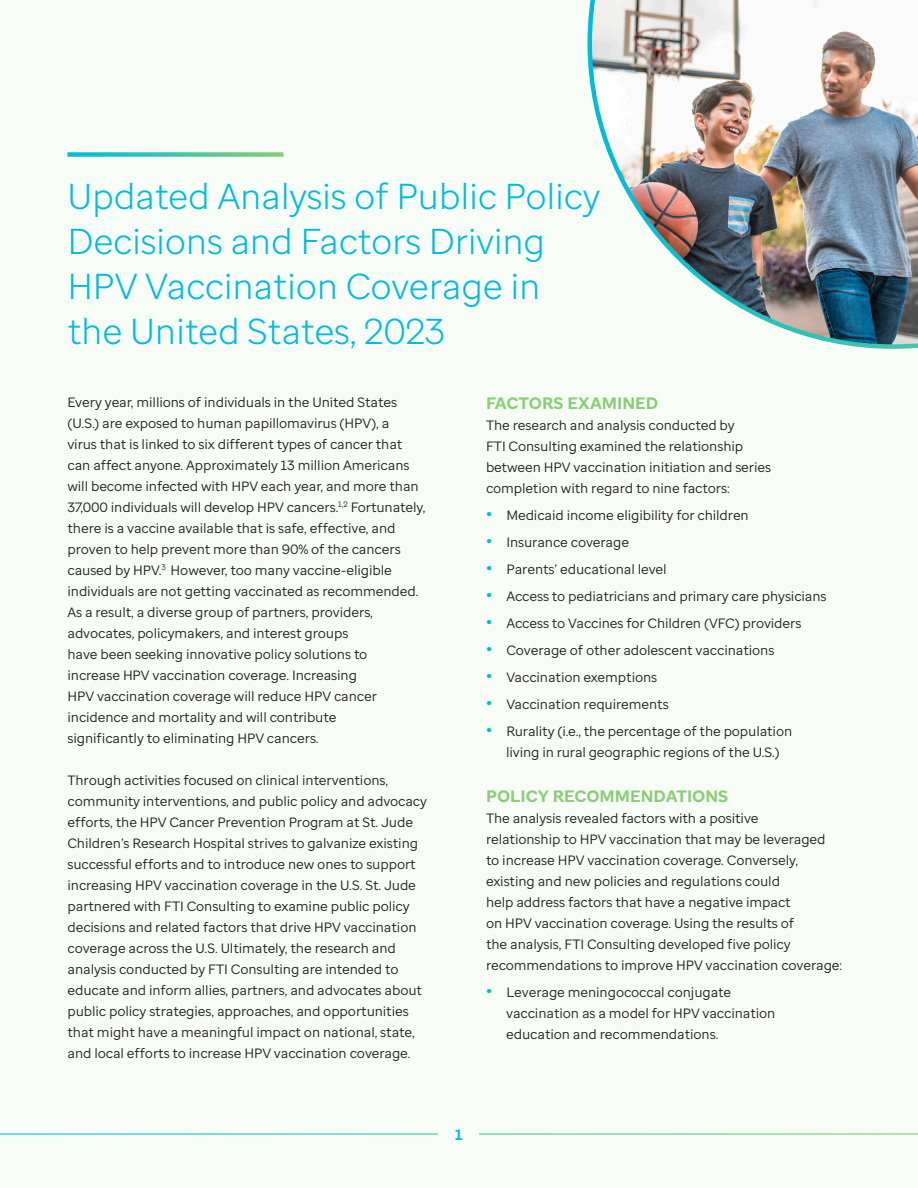
<style>
.page{position:relative;width:918px;height:1188px;background:#f8fcf7}
.page>*{position:absolute;margin:0;border:0;box-sizing:border-box;transform-origin:0 0}
.t1{font:300 36px/45px "St Jude Sans";letter-spacing:-.01em;color:#00bcda}
.t2{font:700 16.5px "St Jude Sans";color:#8acd75}
.t3{font:700 15px "St Jude Sans";color:#00bcda}
.t4{font:13.5px/21px "St Jude Sans";letter-spacing:-.01em;color:#231f20}
.s1{font-weight:700;font-size:18px;color:#00bcda}
</style>
<div class="page">
<hr style="left:0;top:1133px;width:918px;height:2px;background:#fff">
<div style="left:439px;top:1120px;width:40px;height:28px;background:#f8fcf7"></div>
<svg style="left:68px;top:152px;width:216px;height:5px"></svg>
<img style="left:588px;top:0;width:330px;height:349px">
<p class="t1" style="left:68px;top:173px;width:534px">Updated Analysis of Public Policy<br>Decisions and Factors Driving<br>HPV Vaccination Coverage in the United States, 2023</p>
<p class="t4" style="left:68px;top:391px;width:360px">Every year, millions of individuals in the United States (U.S.) are exposed to human papillomavirus (HPV), a<br>virus that is linked to six different types of cancer that can affect anyone. Approximately 13 million Americans will become infected with HPV each year, and more than 37,000 individuals will develop HPV cancers.<sup>1,2</sup> Fortunately, there is a vaccine available that is safe, effective, and proven to help prevent more than 90% of the cancers caused by HPV.<sup>3</sup> However, too many vaccine-eligible individuals are not getting vaccinated as recommended.</p>
<p class="t4" style="left:68px;top:601px;width:311px">As a result, a diverse group of partners, providers, advocates, policymakers, and interest groups have been seeking innovative policy solutions to increase HPV vaccination coverage. Increasing HPV vaccination coverage will reduce HPV cancer incidence and mortality and will contribute significantly to eliminating HPV cancers.</p>
<p class="t4" style="left:68px;top:769px;width:361px">Through activities focused on clinical interventions, community interventions, and public policy and advocacy efforts, the HPV Cancer Prevention Program at St. Jude Children’s Research Hospital strives to galvanize existing successful efforts and to introduce new ones to support increasing HPV vaccination coverage in the U.S. St. Jude partnered with FTI Consulting to examine public policy decisions and related factors that drive HPV vaccination coverage across the U.S. Ultimately, the research and analysis conducted by FTI Consulting are intended to educate and inform allies, partners, and advocates about public policy strategies, approaches, and opportunities that might have a meaningful impact on national, state, and local efforts to increase HPV vaccination coverage.</p>
<h1 class="t2" style="left:486px;top:392px;width:174px">FACTORS EXAMINED</h1>
<p class="t4" style="left:486px;top:415px;width:287px">The research and analysis conducted by<br>FTI Consulting examined the relationship between HPV vaccination initiation and series completion with regard to nine factors:</p>
<p class="t4" style="left:486px;top:505px;width:264px"><span class="s1">•</span> Medicaid income eligibility for children</p>
<p class="t4" style="left:486px;top:532px;width:145px"><span class="s1">•</span> Insurance coverage</p>
<p class="t4" style="left:486px;top:559px;width:182px"><span class="s1">•</span> Parents’ educational level</p>
<p class="t4" style="left:486px;top:586px;width:342px"><span class="s1">•</span> Access to pediatricians and primary care physicians</p>
<p class="t4" style="left:486px;top:613px;width:317px"><span class="s1">•</span> Access to Vaccines for Children (VFC) providers</p>
<p class="t4" style="left:486px;top:640px;width:290px"><span class="s1">•</span> Coverage of other adolescent vaccinations</p>
<p class="t4" style="left:486px;top:667px;width:173px"><span class="s1">•</span> Vaccination exemptions</p>
<p class="t4" style="left:486px;top:694px;width:184px"><span class="s1">•</span> Vaccination requirements</p>
<p class="t4" style="left:486px;top:721px;width:308px;text-align:center"><span class="s1">•</span> Rurality (i.e., the percentage of the population living in rural geographic regions of the U.S.)</p>
<h1 class="t2" style="left:486px;top:785px;width:244px">POLICY RECOMMENDATIONS</h1>
<p class="t4" style="left:486px;top:808px;width:358px">The analysis revealed factors with a positive<br>relationship to HPV vaccination that may be leveraged to increase HPV vaccination coverage. Conversely, existing and new policies and regulations could<br>help address factors that have a negative impact<br>on HPV vaccination coverage. Using the results of<br>the analysis, FTI Consulting developed five policy recommendations to improve HPV vaccination coverage:</p>
<p class="t4" style="left:506px;top:982px;width:271px;text-indent:-20px"><span class="s1">•</span> Leverage meningococcal conjugate vaccination as a model for HPV vaccination education and recommendations.</p>
<p class="t3" style="left:455px;top:1125px;width:9px">1</p>
</div>
